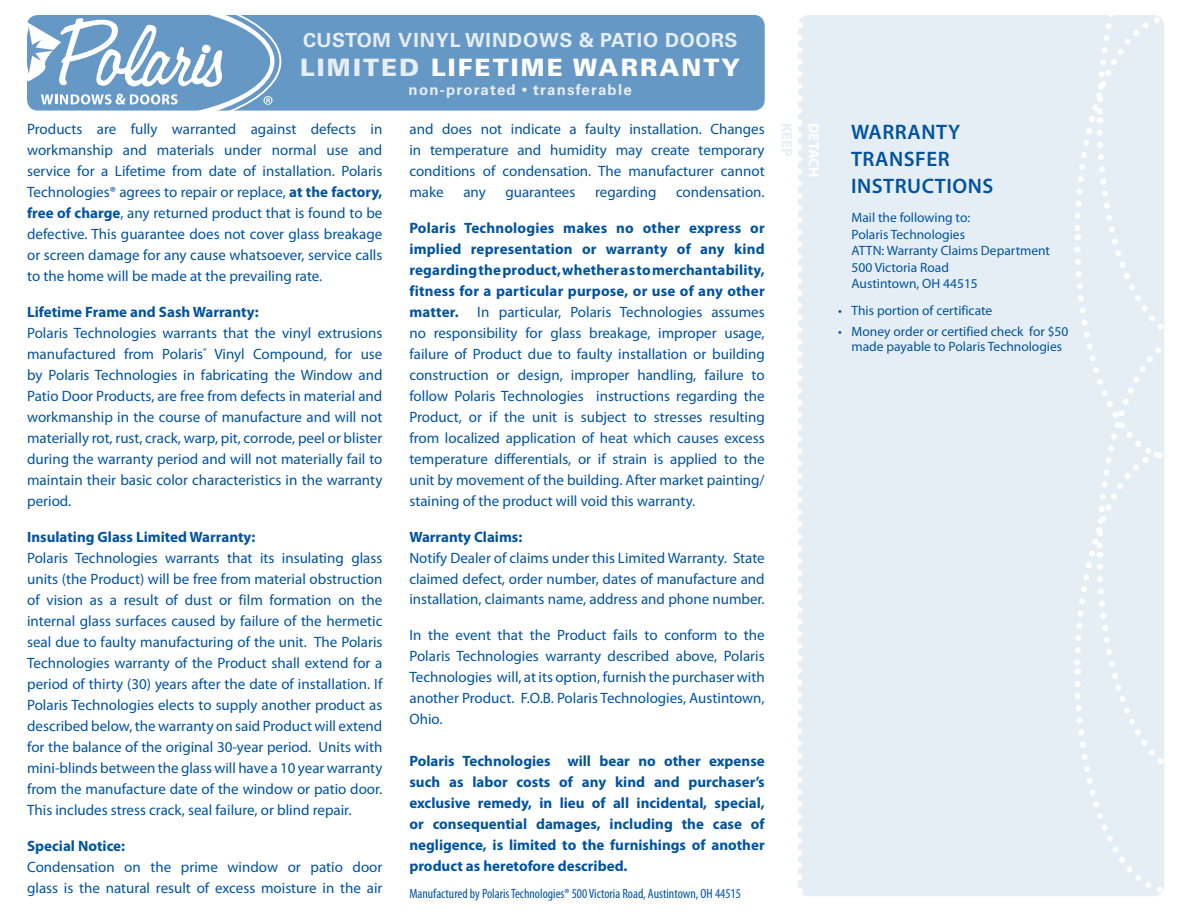
<style>
.page{position:relative;width:1188px;height:918px;background:#fff}
.page>*{position:absolute;margin:0;border:0;box-sizing:border-box;transform-origin:0 0}
.t1{font:900 24px "Univers LT Std";letter-spacing:.085em;color:#fff}
.t2{font:600 21px/27px "Myriad Pro";letter-spacing:.025em;color:#00539f}
.t3{font:700 19.5px "Univers LT Std";letter-spacing:.04em;color:#e6eef5}
.t4{font:15px/21px "Myriad Pro";color:#00539f;text-align:justify}
.t5{font:700 15px/21px "Myriad Pro";color:#00539f;text-align:justify}
.t6{font:700 15px "Univers LT Std";letter-spacing:.085em;color:#e6eef5}
.t7{font:700 15px "Myriad Pro";color:#fff}
.t8{font:700 15px "Myriad Pro";color:#e6eef5}
.t9{font:13.5px/16.5px "Myriad Pro";color:#00539f}
.t10{font:condensed 13.5px "Myriad Pro";color:#00539f}
.s1{color:#e6eef5}
.s2{font-size:12px}
.s3{font-weight:700}
</style>
<div class="page">
<div style="left:798px;top:15px;width:366px;height:881px;background:#e6eef5;border-radius:11px"></div>
<div style="left:27px;top:15px;width:738px;height:96px;background:#6698c6;border-radius:11px"></div>
<svg style="left:798px;top:38px;width:4px;height:855px"></svg>
<svg style="left:27px;top:15px;width:254px;height:96px"></svg>
<svg style="left:1074px;top:15px;width:90px;height:881px"></svg>
<h3 class="t3" style="left:303px;top:29px;width:434px">CUSTOM VINYL WINDOWs &amp; PATIO DOORS</h3>
<h1 class="t1" style="left:300px;top:52px;width:441px"><span class="s1">LIMITED</span> LIFETIME WARRANTY</h1>
<p class="t6" style="left:409px;top:81px;width:225px">non-prorated <span class="s2">•</span> transferable</p>
<p class="t4" style="left:27px;top:118px;width:357px">Products are fully warranted against defects in workmanship and materials under normal use and service for a Lifetime from date of installation. Polaris Technologies® agrees to repair or replace, <span class="s3">at the factory, free of charge</span>, any returned product that is found to be defective. This guarantee does not cover glass breakage or screen damage for any cause whatsoever, service calls to the home will be made at the prevailing rate.</p>
<p class="t5" style="left:27px;top:301px;width:233px">Lifetime Frame and Sash Warranty:</p>
<p class="t4" style="left:27px;top:322px;width:357px">Polaris Technologies warrants that the vinyl extrusions manufactured from Polaris<sup>®</sup> Vinyl Compound, for use by Polaris Technologies in fabricating the Window and Patio Door Products, are free from defects in material and workmanship in the course of manufacture and will not materially rot, rust, crack, warp, pit, corrode, peel or blister during the warranty period and will not materially fail to maintain their basic color characteristics in the warranty period.</p>
<p class="t5" style="left:27px;top:526px;width:230px">Insulating Glass Limited Warranty:</p>
<p class="t4" style="left:27px;top:547px;width:357px">Polaris Technologies warrants that its insulating glass units (the Product) will be free from material obstruction of vision as a result of dust or film formation on the internal glass surfaces caused by failure of the hermetic seal due to faulty manufacturing of the unit. The Polaris Technologies warranty of the Product shall extend for a period of thirty (30) years after the date of installation. If Polaris Technologies elects to supply another product as described below, the warranty on said Product will extend for the balance of the original 30-year period. Units with mini-blinds between the glass will have a 10 year warranty from the manufacture date of the window or patio door.<br>This includes stress crack, seal failure, or blind repair.</p>
<p class="t5" style="left:27px;top:835px;width:99px">Special Notice:</p>
<p class="t4" style="left:27px;top:856px;width:357px">Condensation on the prime window or patio door glass is the natural result of excess moisture in the air</p>
<p class="t4" style="left:409px;top:118px;width:357px">and does not indicate a faulty installation. Changes in temperature and humidity may create temporary conditions of condensation. The manufacturer cannot make</p>
<p class="t4" style="left:463px;top:181px;width:24px">any</p>
<p class="t4" style="left:505px;top:181px;width:72px">guarantees</p>
<p class="t4" style="left:595px;top:181px;width:63px">regarding</p>
<p class="t4" style="left:676px;top:181px;width:90px">condensation.</p>
<p class="t4" style="left:409px;top:217px;width:357px"><span class="s3">Polaris Technologies makes no other express or implied representation or warranty of any kind regarding the product, whether as to merchantability, fitness for a particular purpose, or use of any other matter.</span> In particular, Polaris Technologies assumes no responsibility for glass breakage, improper usage, failure of Product due to faulty installation or building construction or design, improper handling, failure to follow Polaris Technologies instructions regarding the Product, or if the unit is subject to stresses resulting from localized application of heat which causes excess temperature differentials, or if strain is applied to the unit by movement of the building. After market painting/ staining of the product will void this warranty.</p>
<p class="t5" style="left:409px;top:526px;width:114px">Warranty Claims:</p>
<p class="t4" style="left:409px;top:547px;width:357px">Notify Dealer of claims under this Limited Warranty. State claimed defect, order number, dates of manufacture and</p>
<p class="t4" style="left:409px;top:588px;width:357px">installation, claimants name, address and phone number.</p>
<p class="t4" style="left:409px;top:624px;width:357px">In the event that the Product fails to conform to the Polaris Technologies warranty described above, Polaris Technologies will, at its option, furnish the purchaser with another Product. F.O.B. Polaris Technologies, Austintown, Ohio.</p>
<p class="t5" style="left:409px;top:750px;width:357px">Polaris Technologies will bear no other expense such as labor costs of any kind and purchaser’s exclusive remedy, in lieu of all incidental, special, or consequential damages, including the case of negligence, is limited to the furnishings of another product as heretofore described.</p>
<p class="t10" style="left:409px;top:885px;width:333px">Manufactured by Polaris Technologies® 500 Victoria Road, Austintown, OH 44515</p>
<p class="t8" style="left:797px;top:123px;width:35px;rotate:90deg">KEEP</p>
<p class="t7" style="left:824px;top:123px;width:56px;rotate:90deg">DETACH</p>
<h2 class="t2" style="left:851px;top:118px;width:144px">WARRANTY<br>TRANSFER<br>INSTRUCTIONS</h2>
<p class="t9" style="left:852px;top:209px;width:200px">Mail the following to:<br>Polaris Technologies<br>ATTN: Warranty Claims Department<br>500 Victoria Road<br>Austintown, OH 44515</p>
<p class="t9" style="left:838px;top:302px;width:156px">• This portion of certificate</p>
<p class="t9" style="left:838px;top:324px;width:232px;line-height:15px;text-align:center">• Money order or certified check for $50 made payable to Polaris Technologies</p>
</div>
